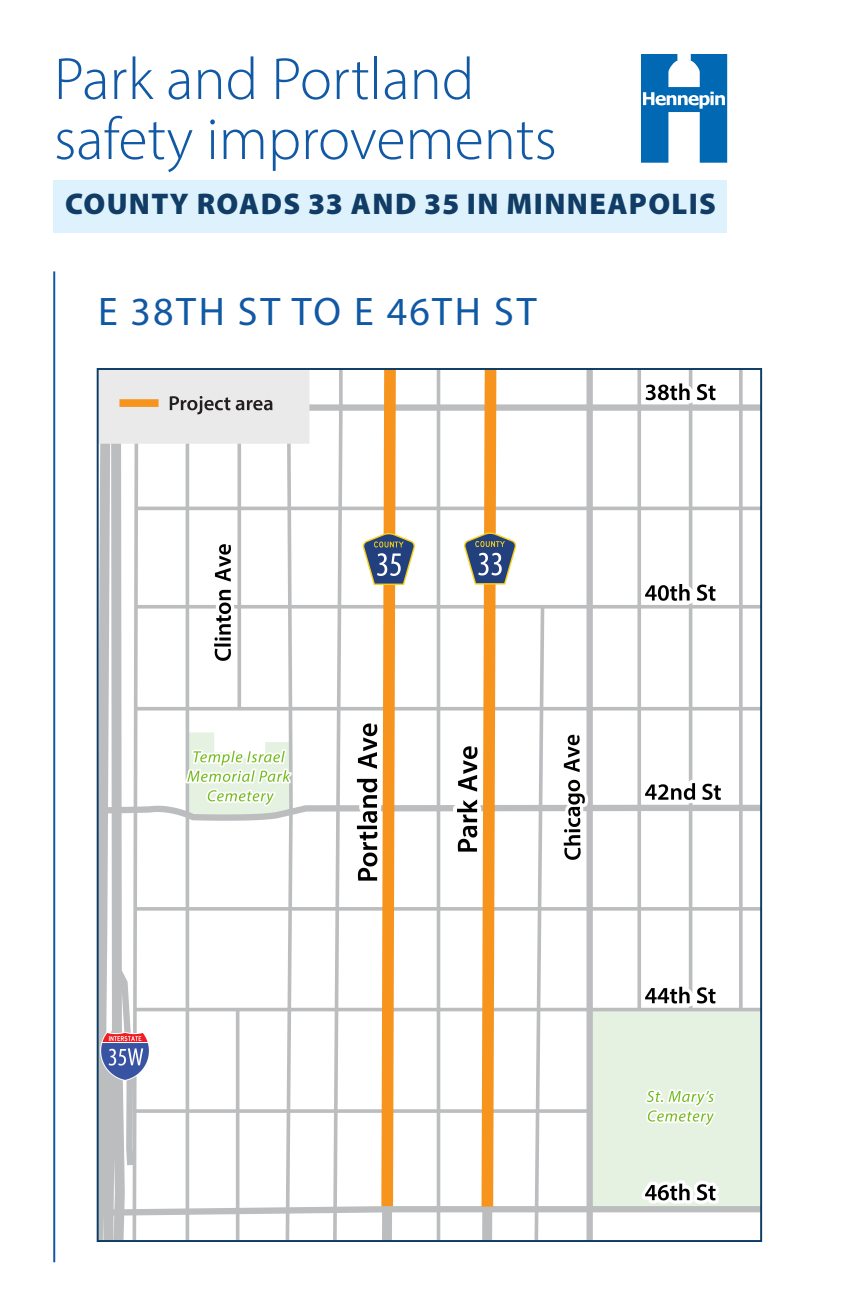
<style>
.page{position:relative;width:864px;height:1296px;background:#fff}
.page>*{position:absolute;margin:0;border:0;box-sizing:border-box;transform-origin:0 0}
.t1{font:300 60px/60px "Myriad Pro";color:#1159a5}
.t2{font:40px "Myriad Pro";letter-spacing:.06em;color:#1159a5}
.t3{font:900 30px "Myriad Pro";letter-spacing:.045em;color:#103c66}
</style>
<div class="page">
<div style="left:54px;top:180px;width:673px;height:53px;background:#ddf2fc"></div>
<svg style="left:641px;top:54px;width:86px;height:109px"></svg>
<img style="left:100px;top:371px;width:659px;height:868px">
<hr style="left:53px;top:271px;width:2px;height:991px;background:#1159a5">
<h2 class="t1" style="left:54px;top:48px;width:504px">Park and Portland safety improvements</h2>
<h3 class="t3" style="left:65px;top:184px;width:653px">COUNTY ROADS 33 AND 35 IN MINNEAPOLIS</h3>
<h4 class="t2" style="left:98px;top:286px;width:440px">E 38TH ST TO E 46TH ST</h4>
</div>
